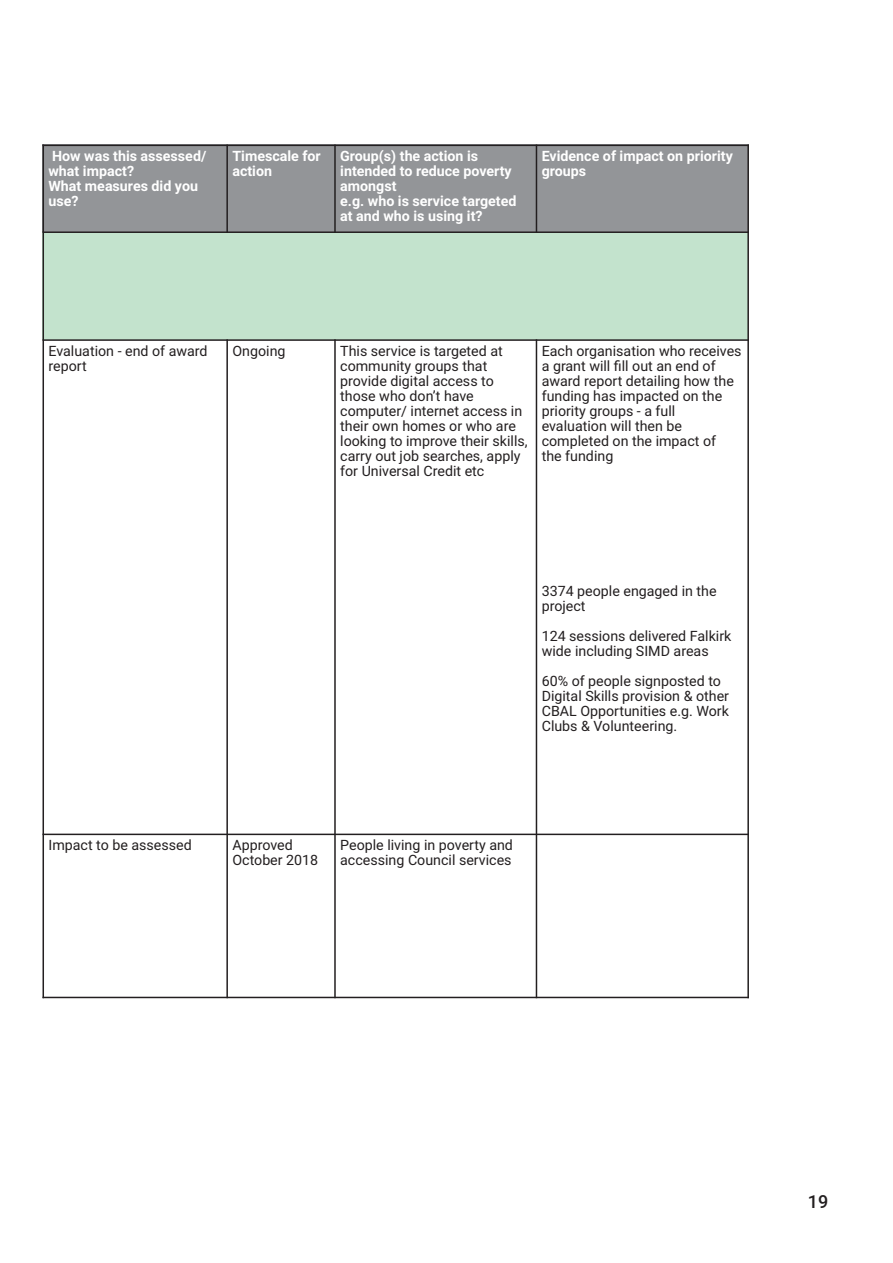
<style>
.page{position:relative;width:893px;height:1263px;background:#fff}
.page>*{position:absolute;margin:0;border:0;box-sizing:border-box;transform-origin:0 0}
.t1{font:500 18px "Roboto";color:#231f20}
.t2{font:14.25px/15px "Roboto";color:#231f20}
.t3{font:700 14.25px/15px "Roboto";color:#fff}
</style>
<div class="page">
<div style="left:43px;top:145px;width:184px;height:87px;background:#939598"></div>
<div style="left:227px;top:145px;width:108px;height:87px;background:#939598"></div>
<div style="left:335px;top:145px;width:201px;height:87px;background:#939598"></div>
<div style="left:536px;top:145px;width:213px;height:87px;background:#939598"></div>
<div style="left:43px;top:232px;width:705px;height:108px;background:#c3e3cd"></div>
<hr style="left:43px;top:145px;width:1px;height:853px;background:#231f20">
<hr style="left:226px;top:145px;width:2px;height:88px;background:#231f20">
<hr style="left:226px;top:339px;width:2px;height:659px;background:#231f20">
<hr style="left:334px;top:145px;width:2px;height:88px;background:#231f20">
<hr style="left:334px;top:339px;width:2px;height:659px;background:#231f20">
<hr style="left:536px;top:145px;width:1px;height:88px;background:#231f20">
<hr style="left:536px;top:339px;width:1px;height:659px;background:#231f20">
<hr style="left:747px;top:145px;width:2px;height:853px;background:#231f20">
<hr style="left:43px;top:145px;width:706px;height:1px;background:#231f20">
<hr style="left:43px;top:231px;width:706px;height:2px;background:#231f20">
<hr style="left:43px;top:339px;width:706px;height:2px;background:#231f20">
<hr style="left:43px;top:834px;width:706px;height:1px;background:#231f20">
<hr style="left:43px;top:997px;width:706px;height:1px;background:#231f20">
<p class="t3" style="left:49px;top:149px;width:159px">How was this assessed/ what impact?<br>What measures did you use?</p>
<p class="t3" style="left:232px;top:149px;width:90px">Timescale for action</p>
<p class="t3" style="left:340px;top:149px;width:178px">Group(s) the action is intended to reduce poverty amongst<br>e.g. who is service targeted at and who is using it?</p>
<p class="t3" style="left:542px;top:149px;width:193px">Evidence of impact on priority groups</p>
<p class="t2" style="left:49px;top:344px;width:161px">Evaluation - end of award report</p>
<p class="t2" style="left:232px;top:344px;width:55px">Ongoing</p>
<p class="t2" style="left:340px;top:344px;width:189px">This service is targeted at community groups that provide digital access to those who don’t have computer/ internet access in their own homes or who are looking to improve their skills, carry out job searches, apply for Universal Credit etc</p>
<p class="t2" style="left:542px;top:344px;width:201px">Each organisation who receives a grant will fill out an end of award report detailing how the funding has impacted on the priority groups - a full evaluation will then be completed on the impact of<br>the funding</p>
<p class="t2" style="left:542px;top:584px;width:176px">3374 people engaged in the project</p>
<p class="t2" style="left:542px;top:629px;width:191px">124 sessions delivered Falkirk wide including SIMD areas</p>
<p class="t2" style="left:542px;top:674px;width:189px">60% of people signposted to<br>Digital Skills provision &amp; other<br>CBAL Opportunities e.g. Work<br>Clubs &amp; Volunteering.</p>
<p class="t2" style="left:49px;top:838px;width:145px">Impact to be assessed</p>
<p class="t2" style="left:232px;top:838px;width:87px">Approved<br>October 2018</p>
<p class="t2" style="left:340px;top:838px;width:174px">People living in poverty and accessing Council services</p>
<p class="t1" style="left:808px;top:1192px;width:22px">19</p>
</div>
